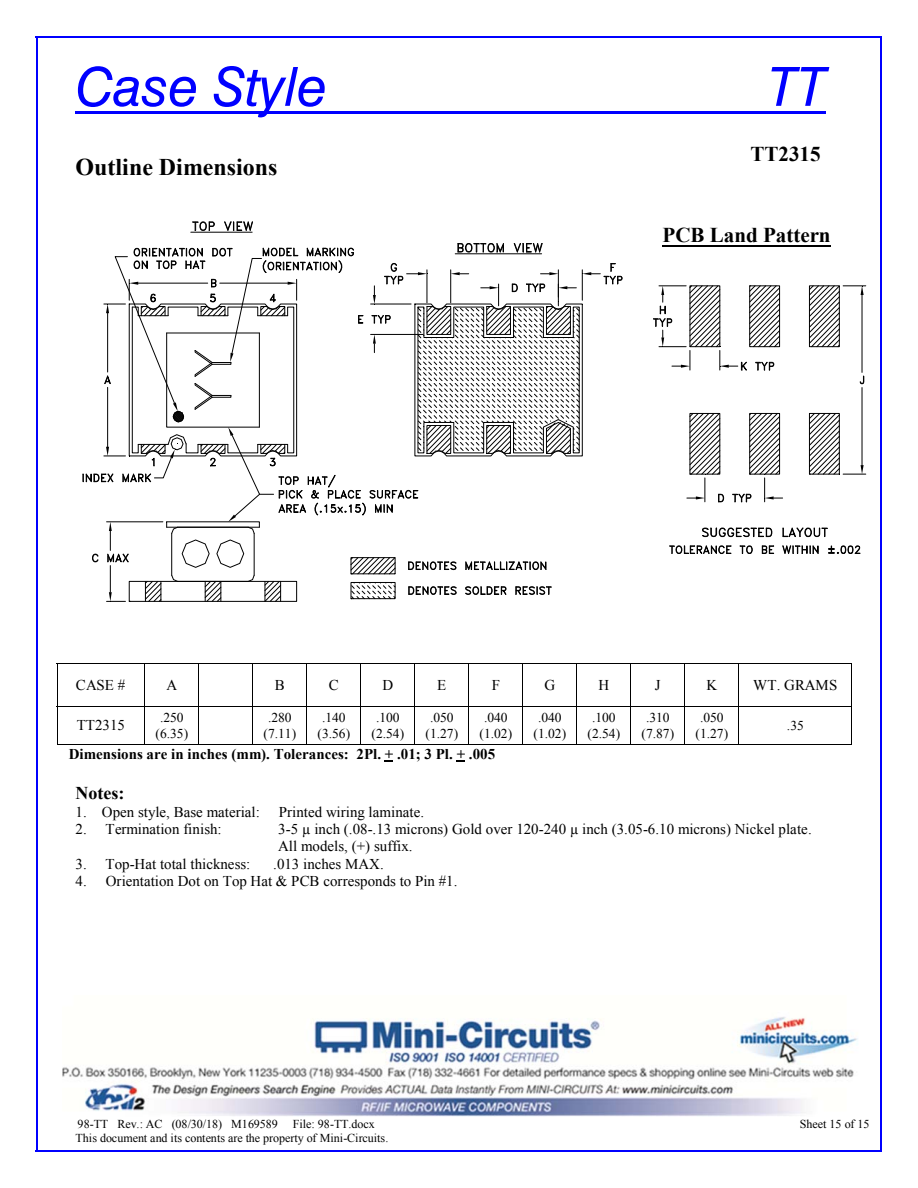
<style>
.page{position:relative;width:918px;height:1188px;background:#fff}
.page>*{position:absolute;margin:0;border:0;box-sizing:border-box;transform-origin:0 0}
.t1{font:italic 54px "Swis 721 BT";color:#00f}
.t2{font:700 24px "Times New Roman";color:#000}
.t3{font:700 21px "Times New Roman";color:#000}
.t4{font:700 18px "Times New Roman";color:#000}
.t5{font:15px/17.1px "Times New Roman";color:#000}
.t6{font:700 15px "Times New Roman";color:#000}
.t7{font:13.5px/15.5px "Times New Roman";letter-spacing:-.005em;color:#000;text-align:center}
.t8{font:12px "Times New Roman";letter-spacing:-.005em;color:#000}
</style>
<div class="page">
<img style="left:63px;top:1017px;width:795px;height:99px">
<hr style="left:76px;top:111px;width:750px;height:3px;background:#00f">
<svg style="left:193px;top:222px;width:22px;height:9px"></svg>
<svg style="left:224px;top:222px;width:29px;height:9px"></svg>
<hr style="left:191px;top:232px;width:61px;height:1px;background:#000">
<hr style="left:862px;top:388px;width:1px;height:77px;background:#000">
<hr style="left:862px;top:295px;width:1px;height:77px;background:#000">
<svg style="left:809px;top:413px;width:57px;height:62px"></svg>
<svg style="left:809px;top:286px;width:57px;height:61px"></svg>
<svg style="left:860px;top:376px;width:4px;height:8px"></svg>
<svg style="left:653px;top:286px;width:127px;height:84px"></svg>
<svg style="left:687px;top:413px;width:37px;height:89px"></svg>
<svg style="left:733px;top:413px;width:50px;height:89px"></svg>
<svg style="left:702px;top:527px;width:70px;height:10px"></svg>
<svg style="left:783px;top:528px;width:44px;height:9px"></svg>
<svg style="left:670px;top:546px;width:61px;height:8px"></svg>
<svg style="left:740px;top:546px;width:13px;height:8px"></svg>
<svg style="left:762px;top:546px;width:12px;height:8px"></svg>
<svg style="left:783px;top:546px;width:35px;height:8px"></svg>
<svg style="left:828px;top:546px;width:32px;height:8px"></svg>
<svg style="left:83px;top:243px;width:540px;height:359px"></svg>
<hr style="left:57px;top:663px;width:795px;height:1px;background:#000">
<hr style="left:57px;top:664px;width:1px;height:42px;background:#000">
<hr style="left:145px;top:664px;width:1px;height:42px;background:#000">
<hr style="left:199px;top:664px;width:1px;height:42px;background:#000">
<hr style="left:253px;top:664px;width:1px;height:42px;background:#000">
<hr style="left:307px;top:664px;width:1px;height:42px;background:#000">
<hr style="left:361px;top:664px;width:1px;height:42px;background:#000">
<hr style="left:415px;top:664px;width:1px;height:42px;background:#000">
<hr style="left:469px;top:664px;width:1px;height:42px;background:#000">
<hr style="left:523px;top:664px;width:1px;height:42px;background:#000">
<hr style="left:577px;top:664px;width:1px;height:42px;background:#000">
<hr style="left:631px;top:664px;width:1px;height:42px;background:#000">
<hr style="left:685px;top:664px;width:1px;height:42px;background:#000">
<hr style="left:739px;top:664px;width:1px;height:42px;background:#000">
<hr style="left:852px;top:664px;width:1px;height:42px;background:#000">
<hr style="left:57px;top:706px;width:795px;height:1px;background:#000">
<hr style="left:57px;top:707px;width:1px;height:38px;background:#000">
<hr style="left:57px;top:744px;width:88px;height:1px;background:#000">
<hr style="left:145px;top:707px;width:1px;height:38px;background:#000">
<hr style="left:145px;top:744px;width:54px;height:1px;background:#000">
<hr style="left:199px;top:707px;width:1px;height:38px;background:#000">
<hr style="left:199px;top:744px;width:54px;height:1px;background:#000">
<hr style="left:253px;top:707px;width:1px;height:38px;background:#000">
<hr style="left:253px;top:744px;width:54px;height:1px;background:#000">
<hr style="left:307px;top:707px;width:1px;height:38px;background:#000">
<hr style="left:307px;top:744px;width:54px;height:1px;background:#000">
<hr style="left:361px;top:707px;width:1px;height:38px;background:#000">
<hr style="left:361px;top:744px;width:54px;height:1px;background:#000">
<hr style="left:415px;top:707px;width:1px;height:38px;background:#000">
<hr style="left:415px;top:744px;width:54px;height:1px;background:#000">
<hr style="left:469px;top:707px;width:1px;height:38px;background:#000">
<hr style="left:469px;top:744px;width:54px;height:1px;background:#000">
<hr style="left:523px;top:707px;width:1px;height:38px;background:#000">
<hr style="left:523px;top:744px;width:54px;height:1px;background:#000">
<hr style="left:577px;top:707px;width:1px;height:38px;background:#000">
<hr style="left:577px;top:744px;width:54px;height:1px;background:#000">
<hr style="left:631px;top:707px;width:1px;height:38px;background:#000">
<hr style="left:631px;top:744px;width:54px;height:1px;background:#000">
<hr style="left:685px;top:707px;width:1px;height:38px;background:#000">
<hr style="left:685px;top:744px;width:54px;height:1px;background:#000">
<hr style="left:739px;top:707px;width:1px;height:38px;background:#000">
<hr style="left:739px;top:744px;width:113px;height:1px;background:#000">
<hr style="left:852px;top:707px;width:1px;height:38px;background:#000">
<svg style="left:385px;top:760px;width:8px;height:2px"></svg>
<svg style="left:456px;top:760px;width:9px;height:2px"></svg>
<hr style="left:663px;top:245px;width:168px;height:2px;background:#000">
<hr style="left:36px;top:36px;width:846px;height:1px;background:#00f">
<hr style="left:36px;top:37px;width:1px;height:1114px;background:#00f">
<hr style="left:881px;top:37px;width:1px;height:1114px;background:#00f">
<hr style="left:36px;top:1151px;width:846px;height:1px;background:#00f">
<h1 class="t1" style="left:76px;top:54px;width:253px">Case Style</h1>
<h1 class="t1" style="left:768px;top:54px;width:60px">TT</h1>
<h2 class="t2" style="left:76px;top:154px;width:203px">Outline Dimensions</h2>
<h3 class="t3" style="left:750px;top:142px;width:72px">TT2315</h3>
<h3 class="t3" style="left:663px;top:224px;width:170px">PCB Land Pattern</h3>
<p class="t5" style="left:76px;top:676px;width:51px">CASE #</p>
<p class="t5" style="left:166px;top:676px;width:12px">A</p>
<p class="t5" style="left:275px;top:676px;width:11px">B</p>
<p class="t5" style="left:329px;top:676px;width:11px">C</p>
<p class="t5" style="left:382px;top:676px;width:12px">D</p>
<p class="t5" style="left:437px;top:676px;width:11px">E</p>
<p class="t5" style="left:492px;top:676px;width:10px">F</p>
<p class="t5" style="left:544px;top:676px;width:12px">G</p>
<p class="t5" style="left:598px;top:676px;width:12px">H</p>
<p class="t5" style="left:655px;top:676px;width:7px">J</p>
<p class="t5" style="left:707px;top:676px;width:12px">K</p>
<p class="t5" style="left:753px;top:676px;width:86px">WT. GRAMS</p>
<p class="t5" style="left:77px;top:717px;width:50px">TT2315</p>
<p class="t7" style="left:156px;top:710px;width:34px">.250 (6.35)</p>
<p class="t7" style="left:264px;top:710px;width:34px">.280 (7.11)</p>
<p class="t7" style="left:318px;top:710px;width:34px">.140 (3.56)</p>
<p class="t7" style="left:372px;top:710px;width:34px">.100 (2.54)</p>
<p class="t7" style="left:426px;top:710px;width:34px">.050 (1.27)</p>
<p class="t7" style="left:480px;top:710px;width:34px">.040 (1.02)</p>
<p class="t7" style="left:534px;top:710px;width:34px">.040 (1.02)</p>
<p class="t7" style="left:588px;top:710px;width:34px">.100 (2.54)</p>
<p class="t7" style="left:642px;top:710px;width:34px">.310 (7.87)</p>
<p class="t7" style="left:696px;top:710px;width:34px">.050 (1.27)</p>
<p class="t7" style="left:787px;top:718px;width:19px">.35</p>
<p class="t6" style="left:69px;top:745px;width:428px">Dimensions are in inches (mm). Tolerances: 2Pl. + .01; 3 Pl. + .005</p>
<p class="t4" style="left:76px;top:783px;width:50px">Notes:</p>
<p class="t5" style="left:76px;top:803px;width:186px">1. Open style, Base material:</p>
<p class="t5" style="left:279px;top:803px;width:147px">Printed wiring laminate.</p>
<p class="t5" style="left:76px;top:821px;width:148px">2. Termination finish:</p>
<p class="t5" style="left:278px;top:821px;width:535px">3-5 µ inch (.08-.13 microns) Gold over 120-240 µ inch (3.05-6.10 microns) Nickel plate.<br>All models, (+) suffix.</p>
<p class="t5" style="left:76px;top:855px;width:176px">3. Top-Hat total thickness:</p>
<p class="t5" style="left:273px;top:855px;width:112px">.013 inches MAX.</p>
<p class="t5" style="left:76px;top:872px;width:384px">4. Orientation Dot on Top Hat &amp; PCB corresponds to Pin #1.</p>
<p class="t8" style="left:78px;top:1117px;width:299px">98-TT Rev.: AC (08/30/18) M169589 File: 98-TT.docx</p>
<p class="t8" style="left:800px;top:1117px;width:71px">Sheet 15 of 15</p>
<p class="t8" style="left:76px;top:1131px;width:314px">This document and its contents are the property of Mini-Circuits.</p>
</div>
